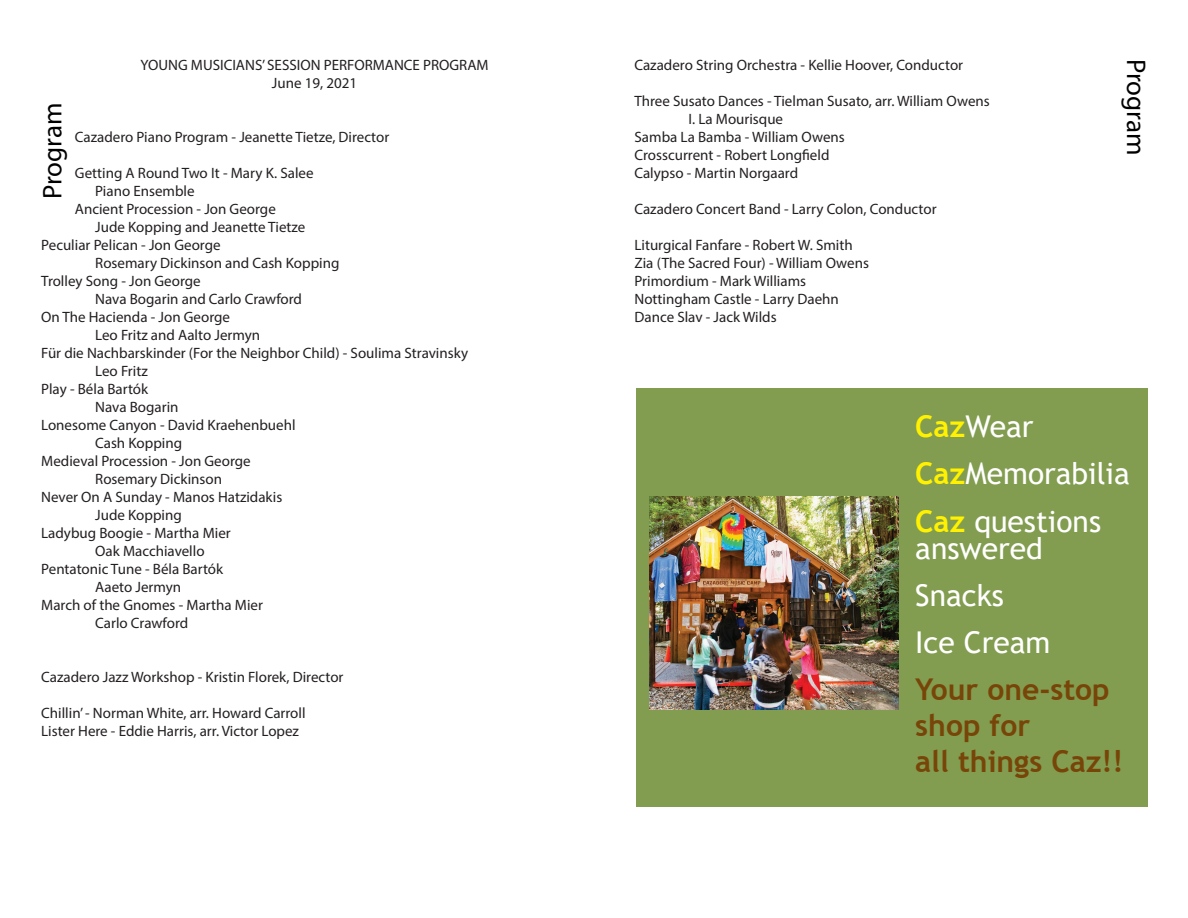
<style>
.page{position:relative;width:1188px;height:918px;background:#fff}
.page>*{position:absolute;margin:0;border:0;box-sizing:border-box;transform-origin:0 0}
.t1{font:30px/27px "Trebuchet MS";color:#fff}
.t2{font:700 30px/36px "Trebuchet MS";color:#784509}
.Paragraph_Style_1{font:27px "Myriad Pro";letter-spacing:-.005em;color:#000001}
.t3{font:15px/18px "Myriad Pro";color:#231f20}
.s1{font-weight:700;color:#fff101}
</style>
<div class="page">
<div style="left:636px;top:388px;width:512px;height:419px;background:#829d50"></div>
<img style="left:649px;top:496px;width:250px;height:213px">
<p class="t3" style="left:141px;top:56px;width:349px">YOUNG MUSICIANS’ SESSION PERFORMANCE PROGRAM</p>
<p class="t3" style="left:272px;top:74px;width:87px">June 19, 2021</p>
<p class="Paragraph_Style_1" style="left:36px;top:199px;width:98px;rotate:-90deg">Program</p>
<p class="t3" style="left:75px;top:128px;width:316px">Cazadero Piano Program - Jeanette Tietze, Director</p>
<p class="t3" style="left:75px;top:164px;width:240px">Getting A Round Two It - Mary K. Salee</p>
<p class="t3" style="left:95px;top:182px;width:101px">Piano Ensemble</p>
<p class="t3" style="left:75px;top:200px;width:202px">Ancient Procession - Jon George</p>
<p class="t3" style="left:95px;top:218px;width:212px">Jude Kopping and Jeanette Tietze</p>
<p class="t3" style="left:41px;top:236px;width:181px">Peculiar Pelican - Jon George</p>
<p class="t3" style="left:95px;top:254px;width:246px">Rosemary Dickinson and Cash Kopping</p>
<p class="t3" style="left:41px;top:272px;width:161px">Trolley Song - Jon George</p>
<p class="t3" style="left:95px;top:290px;width:208px">Nava Bogarin and Carlo Crawford</p>
<p class="t3" style="left:41px;top:308px;width:190px">On The Hacienda - Jon George</p>
<p class="t3" style="left:95px;top:326px;width:166px">Leo Fritz and Aalto Jermyn</p>
<p class="t3" style="left:41px;top:344px;width:428px">Für die Nachbarskinder (For the Neighbor Child) - Soulima Stravinsky</p>
<p class="t3" style="left:95px;top:362px;width:54px">Leo Fritz</p>
<p class="t3" style="left:41px;top:380px;width:109px">Play - Béla Bartók</p>
<p class="t3" style="left:95px;top:398px;width:85px">Nava Bogarin</p>
<p class="t3" style="left:41px;top:416px;width:256px">Lonesome Canyon - David Kraehenbuehl</p>
<p class="t3" style="left:95px;top:434px;width:88px">Cash Kopping</p>
<p class="t3" style="left:41px;top:452px;width:211px">Medieval Procession - Jon George</p>
<p class="t3" style="left:95px;top:470px;width:128px">Rosemary Dickinson</p>
<p class="t3" style="left:41px;top:488px;width:243px">Never On A Sunday - Manos Hatzidakis</p>
<p class="t3" style="left:95px;top:506px;width:88px">Jude Kopping</p>
<p class="t3" style="left:41px;top:524px;width:191px">Ladybug Boogie - Martha Mier</p>
<p class="t3" style="left:95px;top:542px;width:111px">Oak Macchiavello</p>
<p class="t3" style="left:41px;top:560px;width:184px">Pentatonic Tune - Béla Bartók</p>
<p class="t3" style="left:95px;top:578px;width:88px">Aaeto Jermyn</p>
<p class="t3" style="left:41px;top:596px;width:223px">March of the Gnomes - Martha Mier</p>
<p class="t3" style="left:95px;top:614px;width:95px">Carlo Crawford</p>
<p class="t3" style="left:41px;top:668px;width:304px">Cazadero Jazz Workshop - Kristin Florek, Director</p>
<p class="t3" style="left:41px;top:704px;width:266px">Chillin’ - Norman White, arr. Howard Carroll</p>
<p class="t3" style="left:41px;top:722px;width:259px">Lister Here - Eddie Harris, arr. Victor Lopez</p>
<p class="t3" style="left:635px;top:56px;width:330px">Cazadero String Orchestra - Kellie Hoover, Conductor</p>
<p class="t3" style="left:635px;top:92px;width:357px">Three Susato Dances - Tielman Susato, arr. William Owens</p>
<p class="t3" style="left:689px;top:110px;width:96px">I. La Mourisque</p>
<p class="t3" style="left:635px;top:128px;width:212px">Samba La Bamba - William Owens</p>
<p class="t3" style="left:635px;top:146px;width:196px">Crosscurrent - Robert Longfield</p>
<p class="t3" style="left:635px;top:164px;width:165px">Calypso - Martin Norgaard</p>
<p class="t3" style="left:635px;top:200px;width:304px">Cazadero Concert Band - Larry Colon, Conductor</p>
<p class="t3" style="left:635px;top:236px;width:236px">Liturgical Fanfare - Robert W. Smith<br>Zia (The Sacred Four) - William Owens<br>Primordium - Mark Williams<br>Nottingham Castle - Larry Daehn<br>Dance Slav - Jack Wilds</p>
<p class="Paragraph_Style_1" style="left:1153px;top:59px;width:98px;rotate:90deg">Program</p>
<p class="t1" style="left:915px;top:413px;width:120px"><span class="s1">Caz</span>Wear</p>
<p class="t1" style="left:915px;top:460px;width:216px"><span class="s1">Caz</span>Memorabilia</p>
<p class="t1" style="left:915px;top:507px;width:187px"><span class="s1">Caz</span> questions answered</p>
<p class="t1" style="left:915px;top:581px;width:90px">Snacks</p>
<p class="t1" style="left:915px;top:629px;width:137px">Ice Cream</p>
<p class="t2" style="left:915px;top:671px;width:210px">Your one-stop shop for<br>all things Caz!!</p>
</div>
